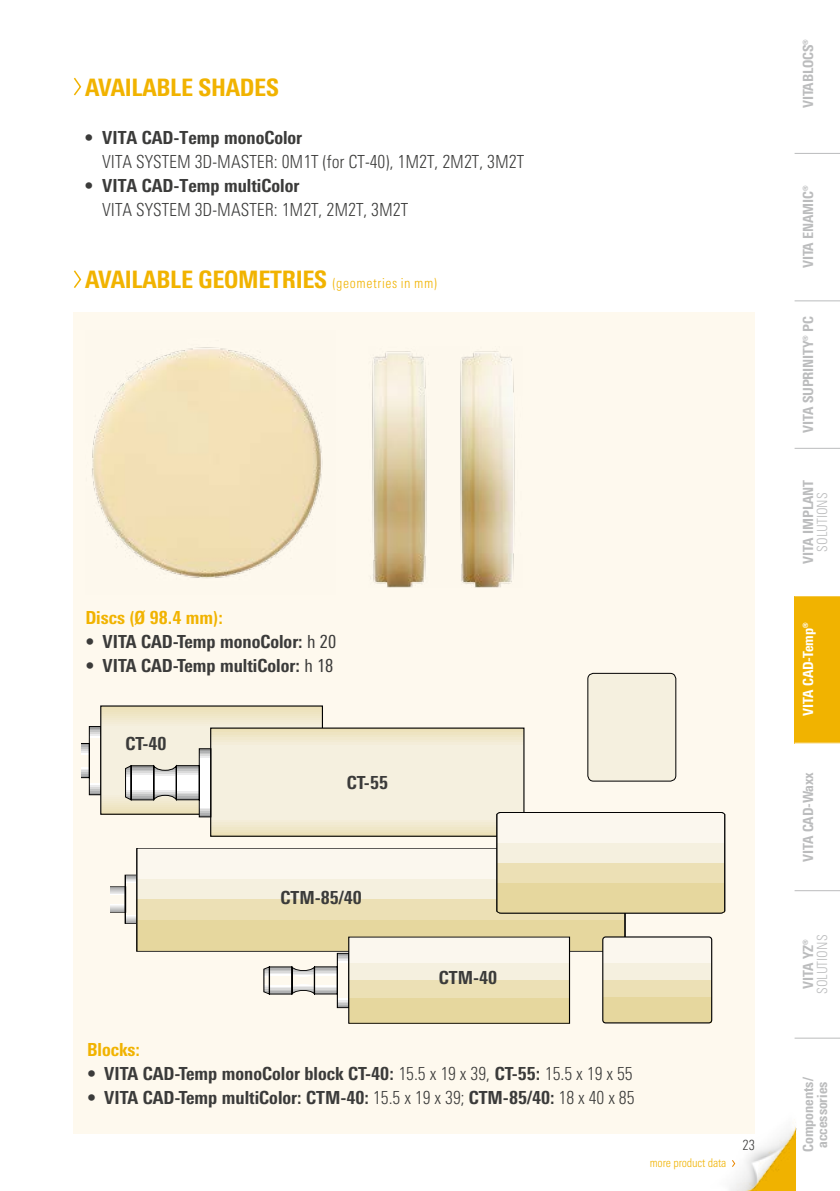
<style>
.page{position:relative;width:840px;height:1191px;background:#fff}
.page>*{position:absolute;margin:0;border:0;box-sizing:border-box;transform-origin:0 0}
.t1{font:800 condensed 24px "Univers Next Pro";letter-spacing:-.01em;color:#f1b300}
.t2{font:800 condensed 18px "Univers Next Pro";color:#3b3b3a}
.t3{font:300 condensed 18px/24px "Univers Next Pro";color:#3b3b3a}
.t4{font:800 condensed 18px "Univers Next Pro";color:#f1b300}
.t5{font:800 condensed 14px/14px "Univers Next Pro";letter-spacing:-.01em;color:#bbbcbd}
.t6{font:300 condensed 14px "Univers Next Pro";color:#bbbcbd}
.t7{font:800 condensed 14px "Univers Next Pro";color:#fff}
.t8{font:300 condensed 14px "Univers Next Pro";color:#3b3b3a}
.t9{font:300 condensed 12px "Univers Next Pro";letter-spacing:-.01em;color:#f1b300}
.s1{font-family:"Univers LT Std";font-weight:700}
.s2{font-weight:800}
.s3{font-weight:300;font-size:14px}
.s4{font-weight:400}
.s5{font-weight:300}
</style>
<div class="page">
<img style="left:696px;top:1037px;width:99px;height:154px">
<div style="left:74px;top:312px;width:680px;height:821px;background:#fef9ee"></div>
<img style="left:372px;top:351px;width:143px;height:236px">
<svg style="left:81px;top:726px;width:19px;height:69px"></svg>
<hr style="left:101px;top:810px;width:221px;height:2px;background:#ece1ba">
<hr style="left:101px;top:808px;width:221px;height:2px;background:#ede3be">
<hr style="left:101px;top:806px;width:221px;height:2px;background:#eee4c2">
<hr style="left:101px;top:804px;width:221px;height:2px;background:#efe6c6">
<hr style="left:101px;top:802px;width:221px;height:2px;background:#f0e8ca">
<hr style="left:101px;top:800px;width:221px;height:2px;background:#f1e9cf">
<hr style="left:101px;top:798px;width:221px;height:2px;background:#f2ebd3">
<hr style="left:101px;top:796px;width:221px;height:2px;background:#f3ecd7">
<hr style="left:101px;top:794px;width:221px;height:2px;background:#f4eedb">
<hr style="left:101px;top:793px;width:221px;height:1px;background:#f5f0df">
<hr style="left:101px;top:707px;width:221px;height:2px;background:#ece1ba">
<hr style="left:101px;top:709px;width:221px;height:2px;background:#ede3be">
<hr style="left:101px;top:711px;width:221px;height:2px;background:#eee4c2">
<hr style="left:101px;top:713px;width:221px;height:2px;background:#efe6c6">
<hr style="left:101px;top:715px;width:221px;height:2px;background:#f0e8ca">
<hr style="left:101px;top:717px;width:221px;height:2px;background:#f1e9cf">
<hr style="left:101px;top:719px;width:221px;height:2px;background:#f2ebd3">
<hr style="left:101px;top:721px;width:221px;height:2px;background:#f3ecd7">
<hr style="left:101px;top:723px;width:221px;height:2px;background:#f4eedb">
<hr style="left:101px;top:725px;width:221px;height:2px;background:#f5f0df">
<div style="left:101px;top:727px;width:221px;height:66px;background:#f5f0df"></div>
<div style="left:137px;top:920px;width:487px;height:30px;background:#e6d79e"></div>
<svg style="left:110px;top:673px;width:614px;height:250px"></svg>
<img style="left:92px;top:347px;width:231px;height:232px">
<svg style="left:263px;top:953px;width:85px;height:55px"></svg>
<div style="left:348px;top:962px;width:221px;height:18px;background:#f5f0df"></div>
<div style="left:348px;top:980px;width:221px;height:17px;background:#ece0b5"></div>
<div style="left:348px;top:937px;width:221px;height:25px;background:#fbf7ee"></div>
<div style="left:348px;top:997px;width:221px;height:26px;background:#e6d79e"></div>
<div style="left:602px;top:962px;width:109px;height:18px;background:#f5f0df"></div>
<div style="left:602px;top:980px;width:109px;height:17px;background:#ece0b5"></div>
<div style="left:602px;top:937px;width:109px;height:25px;background:#fbf7ee"></div>
<div style="left:602px;top:997px;width:109px;height:25px;background:#e6d79e"></div>
<div style="left:602px;top:936px;width:109px;height:87px;border:1px solid #000;border-radius:3px"></div>
<div style="left:794px;top:596px;width:45px;height:147px;background:#f1b300"></div>
<hr style="left:794px;top:742px;width:45px;height:1px;background:#fff">
<hr style="left:794px;top:448px;width:45px;height:1px;background:#bbbcbd">
<hr style="left:794px;top:300px;width:45px;height:1px;background:#bbbcbd">
<hr style="left:794px;top:153px;width:45px;height:1px;background:#bbbcbd">
<hr style="left:794px;top:1037px;width:45px;height:1px;background:#bbbcbd">
<hr style="left:794px;top:890px;width:45px;height:1px;background:#bbbcbd">
<svg style="left:731px;top:1159px;width:3px;height:8px"></svg>
<svg style="left:73px;top:77px;width:9px;height:19px"></svg>
<svg style="left:73px;top:270px;width:9px;height:18px"></svg>
<h1 class="t1" style="left:85px;top:73px;width:195px">AVAILABLE SHADES</h1>
<p class="t3" style="left:102px;top:126px;width:423px;text-indent:-17px"><span class="s1">•</span> <span class="s2">VITA CAD-Temp monoColor<br></span>VITA SYSTEM 3D-MASTER: 0M1T (for CT-40), 1M2T, 2M2T, 3M2T</p>
<p class="t3" style="left:102px;top:174px;width:307px;text-indent:-17px"><span class="s1">•</span> <span class="s2">VITA CAD-Temp multiColor<br></span>VITA SYSTEM 3D-MASTER: 1M2T, 2M2T, 3M2T</p>
<h1 class="t1" style="left:85px;top:265px;width:353px">AVAILABLE GEOMETRIES <span class="s3">(geometries in mm)</span></h1>
<p class="t4" style="left:85px;top:607px;width:139px">Discs (Ø 98.4 mm):</p>
<p class="t2" style="left:85px;top:631px;width:252px">• VITA CAD-Temp monoColor: <span class="s4">h 20</span></p>
<p class="t2" style="left:85px;top:655px;width:249px">• VITA CAD-Temp multiColor: <span class="s4">h 18</span></p>
<p class="t2" style="left:125px;top:733px;width:43px">CT-40</p>
<p class="t2" style="left:346px;top:772px;width:43px">CT-55</p>
<p class="t2" style="left:280px;top:886px;width:83px">CTM-85/40</p>
<p class="t2" style="left:438px;top:966px;width:60px">CTM-40</p>
<p class="t4" style="left:87px;top:1039px;width:54px">Blocks:</p>
<p class="t2" style="left:87px;top:1063px;width:546px">• VITA CAD-Temp monoColor block CT-40: <span class="s5">15.5 x 19 x 39,</span> CT-55: <span class="s5">15.5 x 19 x 55</span></p>
<p class="t2" style="left:87px;top:1087px;width:548px">• VITA CAD-Temp multiColor: CTM-40: <span class="s5">15.5 x 19 x 39;</span> CTM-85/40: <span class="s5">18 x 40 x 85</span></p>
<p class="t9" style="left:649px;top:1155px;width:78px">more product data</p>
<p class="t8" style="left:742px;top:1137px;width:14px">23</p>
<p class="t5" style="left:800px;top:108px;width:70px;rotate:-90deg">VITABLOCS®</p>
<p class="t5" style="left:800px;top:268px;width:84px;rotate:-90deg">VITA ENAMIC®</p>
<p class="t5" style="left:800px;top:433px;width:118px;rotate:-90deg">VITA SUPRINITY® PC</p>
<p class="t5" style="left:800px;top:564px;width:86px;rotate:-90deg">VITA IMPLANT</p>
<p class="t6" style="left:813px;top:551px;width:61px;rotate:-90deg">SOLUTIONS</p>
<p class="t7" style="left:799px;top:716px;width:95px;rotate:-90deg">VITA CAD-Temp®</p>
<p class="t5" style="left:800px;top:861px;width:91px;rotate:-90deg">VITA CAD-Waxx</p>
<p class="t5" style="left:800px;top:989px;width:51px;rotate:-90deg">VITA YZ®</p>
<p class="t6" style="left:813px;top:994px;width:61px;rotate:-90deg">SOLUTIONS</p>
<p class="t5" style="left:800px;top:1151px;width:76px;rotate:-90deg">Components/ accessories</p>
</div>
